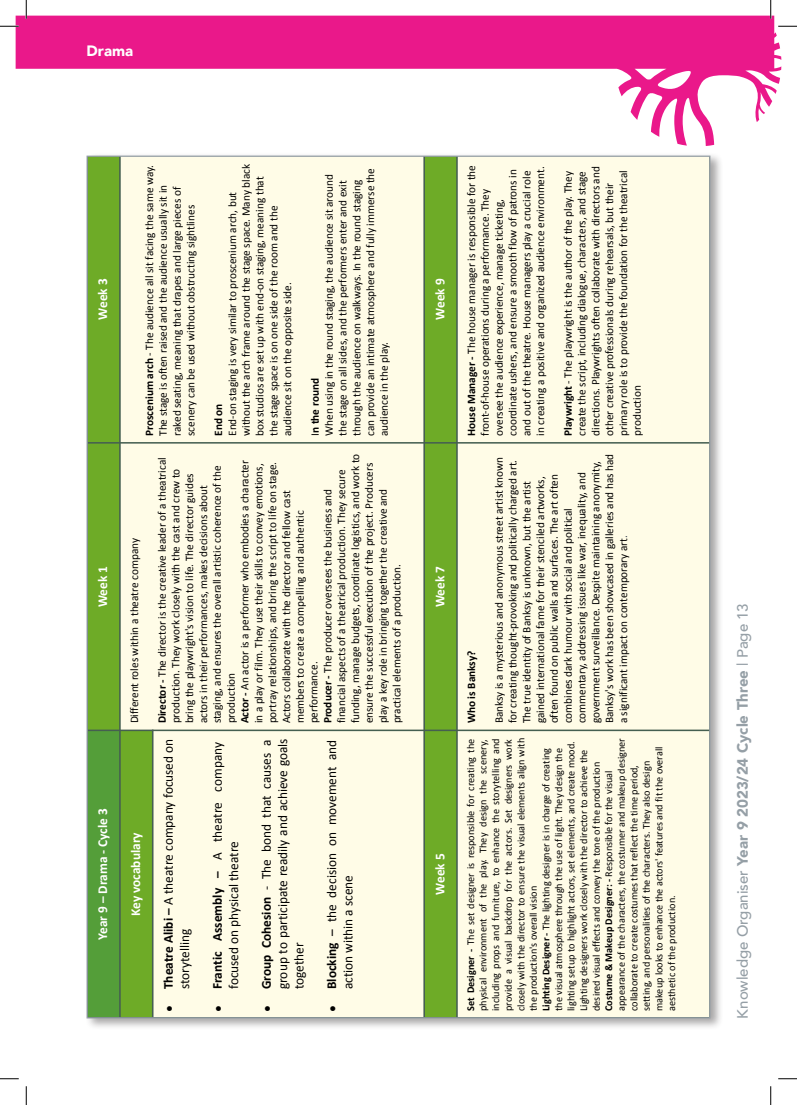
<style>
.page{position:relative;width:797px;height:1105px;background:#fff}
.page>*{position:absolute;margin:0;border:0;box-sizing:border-box;transform-origin:0 0}
.t1{font:500 15px "Avenir";color:#959fa6}
.t2{font:900 15px "Avenir";color:#fff}
.t3{font:13.62px/16.4px "Calibri";color:#000}
.t4{font:700 13.62px "Calibri";color:#fff}
.t5{font:11.5px/13.8px "Calibri";color:#000}
.t6{font:700 11.5px "Calibri";color:#000}
.t7{font:10.5px/12.5px "Calibri";color:#000}
.s1{font-weight:700}
.s2{font-family:"Arial";font-weight:700;font-size:11.5px}
.s3{color:#374151}
.s4{font-weight:900}
</style>
<div class="page">
<svg style="left:16px;top:16px;width:765px;height:130px"></svg>
<div style="left:85px;top:152px;width:638px;height:878px;background:#231f20;opacity:.4"></div>
<div style="left:87px;top:730px;width:33px;height:288px;background:#549e39"></div>
<div style="left:87px;top:443px;width:33px;height:287px;background:#6eab27"></div>
<div style="left:87px;top:156px;width:33px;height:287px;background:#6eab27"></div>
<div style="left:120px;top:730px;width:33px;height:288px;background:#6eab27"></div>
<div style="left:120px;top:443px;width:304px;height:287px;background:#fffce7"></div>
<div style="left:120px;top:156px;width:304px;height:287px;background:#fffce7"></div>
<div style="left:153px;top:730px;width:271px;height:288px;background:#fffce7"></div>
<div style="left:424px;top:730px;width:33px;height:288px;background:#6eab27"></div>
<div style="left:424px;top:443px;width:33px;height:287px;background:#6eab27"></div>
<div style="left:424px;top:156px;width:33px;height:287px;background:#6eab27"></div>
<div style="left:457px;top:730px;width:252px;height:288px;background:#fffce7"></div>
<div style="left:457px;top:443px;width:252px;height:287px;background:#fffce7"></div>
<div style="left:457px;top:156px;width:252px;height:287px;background:#fffce7"></div>
<hr style="left:87px;top:729px;width:622px;height:2px;background:#455f51">
<hr style="left:87px;top:442px;width:622px;height:2px;background:#455f51">
<hr style="left:119px;top:156px;width:2px;height:862px;background:#455f51">
<hr style="left:152px;top:730px;width:1px;height:288px;background:#455f51">
<hr style="left:423px;top:156px;width:2px;height:862px;background:#455f51">
<hr style="left:456px;top:156px;width:2px;height:862px;background:#455f51">
<svg style="left:0;top:25px;width:19px;height:2px"></svg>
<svg style="left:778px;top:25px;width:19px;height:2px"></svg>
<svg style="left:0;top:1078px;width:19px;height:1px"></svg>
<svg style="left:778px;top:1078px;width:19px;height:1px"></svg>
<svg style="left:25px;top:0;width:2px;height:19px"></svg>
<svg style="left:25px;top:1086px;width:2px;height:19px"></svg>
<svg style="left:770px;top:0;width:1px;height:19px"></svg>
<svg style="left:770px;top:1086px;width:1px;height:19px"></svg>
<h1 class="t2" style="left:86px;top:38px;width:48px">Drama</h1>
<p class="t4" style="left:96px;top:320px;width:43px;rotate:-90deg">Week 3</p>
<p class="t4" style="left:96px;top:607px;width:43px;rotate:-90deg">Week 1</p>
<p class="t4" style="left:96px;top:940px;width:133px;rotate:-90deg">Year 9 – Drama - Cycle 3</p>
<p class="t5" style="left:142px;top:436px;width:273px;rotate:-90deg"><span class="s1">Proscenium arch</span> - The audience all sit facing the same way.<br>The stage is often raised and the audience usually sit in raked seating, meaning that drapes and large pieces of scenery can be used without obstructing sightlines</p>
<p class="t5" style="left:211px;top:436px;width:273px;rotate:-90deg"><span class="s1">End on<br></span>End-on staging is very similar to proscenium arch, but without the arch frame around the stage space. Many black box studios are set up with end-on staging, meaning that the stage space is on one side of the room and the audience sit on the opposite side.</p>
<p class="t5" style="left:308px;top:436px;width:269px;rotate:-90deg">I<span class="s1">n the round<br></span>When using in the round staging, the audience sit around the stage on all sides, and the performers enter and exit through the audience on walkways. In the round staging can provide an intimate atmosphere and fully immerse the audience in the play.</p>
<p class="t5" style="left:127px;top:723px;width:187px;rotate:-90deg">Different roles within a theatre company</p>
<p class="t4" style="left:128px;top:916px;width:85px;rotate:-90deg">Key vocabulary</p>
<p class="t5" style="left:155px;top:723px;width:271px;rotate:-90deg"><span class="s1">Director -</span> The director is the creative leader of a theatrical production. They work closely with the cast and crew to bring the playwright's vision to life. The director guides actors in their performances, makes decisions about staging, and ensures the overall artistic coherence of the production<br><span class="s1">Actor -</span> An actor is a performer who embodies a character in a play or film. They use their skills to convey emotions, portray relationships, and bring the script to life on stage.<br>Actors collaborate with the director and fellow cast members to create a compelling and authentic performance.<br><span class="s1">Producer -</span> The producer oversees the business and financial aspects of a theatrical production. They secure funding, manage budgets, coordinate logistics, and work to ensure the successful execution of the project. Producers play a key role in bringing together the creative and practical elements of a production.</p>
<p class="t3" style="left:160px;top:989px;width:252px;text-indent:-23px;rotate:-90deg"><span class="s2">●</span> <span class="s1">Theatre Alibi –</span> A theatre company focused on storytelling</p>
<p class="t3" style="left:209px;top:989px;width:248px;text-indent:-23px;rotate:-90deg"><span class="s2">●</span> <span class="s1">Frantic Assembly –</span> A theatre company focused on physical theatre</p>
<p class="t3" style="left:258px;top:989px;width:252px;text-align:justify;text-indent:-23px;rotate:-90deg"><span class="s2">●</span> <span class="s1">Group Cohesion</span> - The bond that causes a group to participate readily and achieve goals together</p>
<p class="t3" style="left:323px;top:989px;width:251px;text-indent:-23px;rotate:-90deg"><span class="s2">●</span> <span class="s1">Blocking</span> – the decision on movement and action within a scene</p>
<p class="t4" style="left:432px;top:320px;width:43px;rotate:-90deg">Week 9</p>
<p class="t4" style="left:432px;top:607px;width:43px;rotate:-90deg">Week 7</p>
<p class="t4" style="left:432px;top:895px;width:43px;rotate:-90deg">Week 5</p>
<p class="t5" style="left:464px;top:436px;width:272px;rotate:-90deg"><span class="s1">House Manager -</span> The house manager is responsible for the front-of-house operations during a performance. They oversee the audience experience, manage ticketing, coordinate ushers, and ensure a smooth flow of patrons in and out of the theatre. House managers play a crucial role in creating a positive and organized audience environment.</p>
<p class="t5" style="left:561px;top:436px;width:271px;rotate:-90deg"><span class="s1">Playwright</span> - The playwright is the author of the play. They create the script, including dialogue, characters, and stage directions. Playwrights often collaborate with directors and other creative professionals during rehearsals, but their primary role is to provide the foundation for the theatrical production</p>
<p class="t6" style="left:465px;top:723px;width:74px;rotate:-90deg">Who is Banksy?</p>
<p class="t5" style="left:492px;top:723px;width:271px;rotate:-90deg">Banksy is a mysterious and anonymous street artist known for creating thought-provoking and politically charged art.<br>The true identity of Banksy is unknown, but the artist gained international fame for their stenciled artworks, often found on public walls and surfaces. The art often combines dark humour with social and political commentary, addressing issues like war, inequality, and government surveillance. Despite maintaining anonymity, Banksy's work has been showcased in galleries and has had a significant impact on contemporary art<span class="s3">.</span></p>
<p class="t7" style="left:464px;top:1011px;width:274px;rotate:-90deg"><span class="s1">Set Designer -</span> The set designer is responsible for creating the physical environment of the play. They design the scenery, including props and furniture, to enhance the storytelling and provide a visual backdrop for the actors. Set designers work closely with the director to ensure the visual elements align with the production's overall vision<br><span class="s1">Lighting Designer -</span> The lighting designer is in charge of creating the visual atmosphere through the use of light. They design the lighting setup to highlight actors, set elements, and create mood.<br>Lighting designers work closely with the director to achieve the desired visual effects and convey the tone of the production <span class="s1">Costume &amp; Makeup Designer: -</span> Responsible for the visual appearance of the characters, the costumer and makeup designer collaborate to create costumes that reflect the time period, setting, and personalities of the characters. They also design makeup looks to enhance the actors' features and fit the overall aesthetic of the production.</p>
<h1 class="t1" style="left:729px;top:1018px;width:417px;rotate:-90deg">Knowledge Organiser <span class="s4">Year 9 2023/24 Cycle Three</span> | Page 13</h1>
</div>
